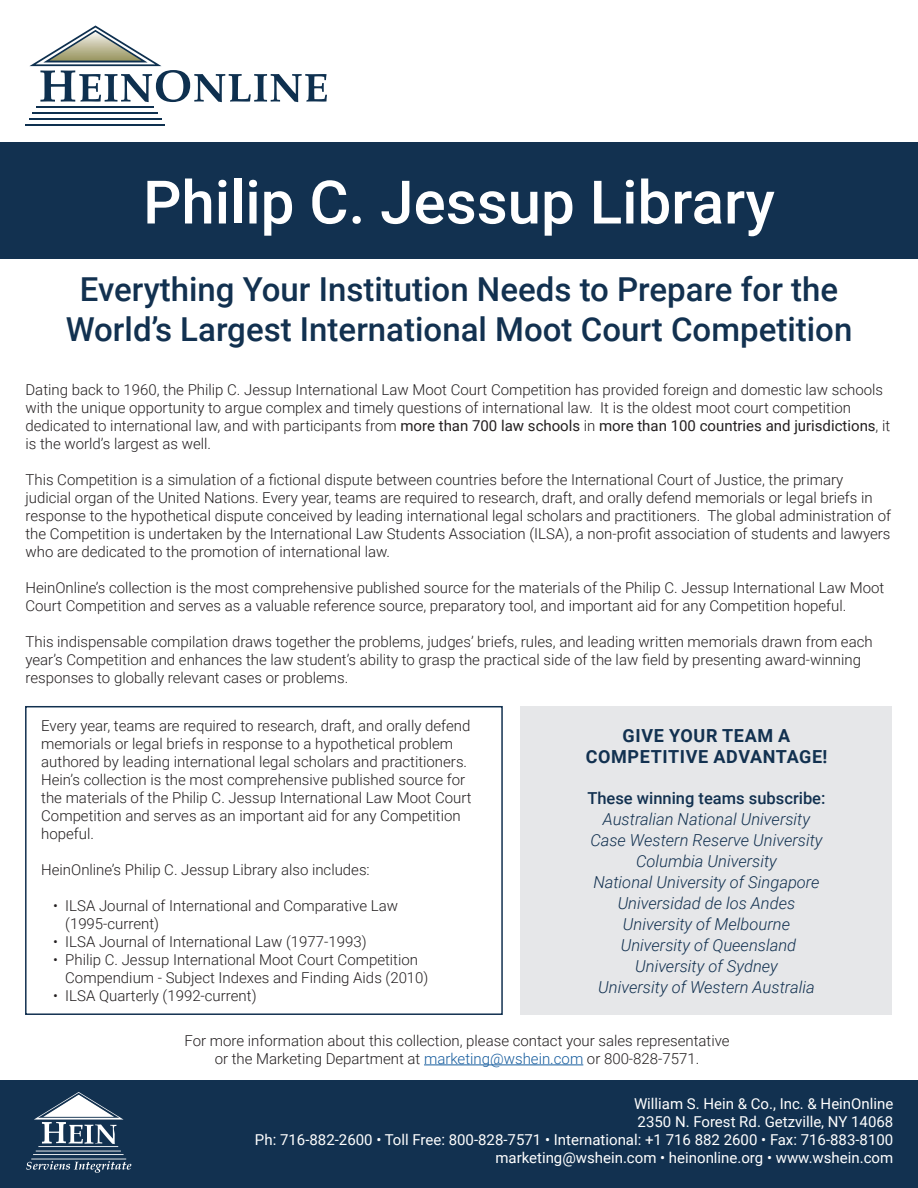
<style>
.page{position:relative;width:918px;height:1188px;background:#fff}
.page>*{position:absolute;margin:0;border:0;box-sizing:border-box;transform-origin:0 0}
.t1{font:500 60px "Roboto";color:#fff}
.t2{font:500 33px/39.6px "Roboto";color:#123150;text-align:center}
.t3{font:700 18px/21px "Roboto";letter-spacing:.035em;color:#123150;text-align:center}
.t4{font:italic 300 16.5px/21px "Roboto";color:#123150;text-align:center}
.t5{font:500 16.5px "Roboto";color:#123150}
.t6{font:300 15px/18px "Roboto";color:#231f20}
.t7{font:15px/18px "Roboto";color:#fff;text-align:right}
.s1{font-weight:400}
.s2{color:#175d9e}
</style>
<div class="page">
<hr style="left:37px;top:106px;width:117px;height:1px;background:#0e304f">
<hr style="left:33px;top:112px;width:125px;height:1px;background:#0e304f">
<hr style="left:29px;top:118px;width:133px;height:2px;background:#0e304f">
<hr style="left:26px;top:124px;width:139px;height:2px;background:#0e304f">
<svg style="left:29px;top:26px;width:298px;height:76px"></svg>
<div style="left:0;top:143px;width:918px;height:116px;background:#123150"></div>
<div style="left:520px;top:706px;width:372px;height:309px;background:#e6e7e9"></div>
<div style="left:0;top:1080px;width:918px;height:108px;background:#123150"></div>
<div style="left:25px;top:706px;width:478px;height:309px;border:2px solid #123150"></div>
<hr style="left:424px;top:1065px;width:159px;height:1px;background:#175d9e">
<svg style="left:26px;top:1092px;width:105px;height:81px"></svg>
<h1 class="t1" style="left:143px;top:160px;width:633px">Philip C. Jessup Library</h1>
<h2 class="t2" style="left:66px;top:268px;width:788px">Everything Your Institution Needs to Prepare for the<br>World’s Largest International Moot Court Competition</h2>
<p class="t6" style="left:25px;top:380px;width:866px">Dating back to 1960, the Philip C. Jessup International Law Moot Court Competition has provided foreign and domestic law schools with the unique opportunity to argue complex and timely questions of international law. It is the oldest moot court competition dedicated to international law, and with participants from <span class="s1">more than 700 law schools</span> in <span class="s1">more than 100 countries and jurisdictions</span>, it is the world’s largest as well.</p>
<p class="t6" style="left:25px;top:470px;width:867px">This Competition is a simulation of a fictional dispute between countries before the International Court of Justice, the primary judicial organ of the United Nations. Every year, teams are required to research, draft, and orally defend memorials or legal briefs in response to the hypothetical dispute conceived by leading international legal scholars and practitioners. The global administration of the Competition is undertaken by the International Law Students Association (ILSA), a non-profit association of students and lawyers who are dedicated to the promotion of international law.</p>
<p class="t6" style="left:25px;top:578px;width:860px">HeinOnline’s collection is the most comprehensive published source for the materials of the Philip C. Jessup International Law Moot<br>Court Competition and serves as a valuable reference source, preparatory tool, and important aid for any Competition hopeful.</p>
<p class="t6" style="left:25px;top:632px;width:849px">This indispensable compilation draws together the problems, judges’ briefs, rules, and leading written memorials drawn from each year’s Competition and enhances the law student’s ability to grasp the practical side of the law field by presenting award-winning responses to globally relevant cases or problems.</p>
<p class="t6" style="left:41px;top:717px;width:432px">Every year, teams are required to research, draft, and orally defend memorials or legal briefs in response to a hypothetical problem authored by leading international legal scholars and practitioners.<br>Hein’s collection is the most comprehensive published source for the materials of the Philip C. Jessup International Law Moot Court Competition and serves as an important aid for any Competition hopeful.</p>
<p class="t6" style="left:41px;top:861px;width:330px">HeinOnline’s Philip C. Jessup Library also includes:</p>
<p class="t6" style="left:65px;top:897px;width:334px;text-indent:-12px">• ILSA Journal of International and Comparative Law (1995-current)</p>
<p class="t6" style="left:53px;top:933px;width:315px">• ILSA Journal of International Law (1977-1993)</p>
<p class="t6" style="left:65px;top:951px;width:365px;text-indent:-12px">• Philip C. Jessup International Moot Court Competition<br>Compendium - Subject Indexes and Finding Aids (2010)</p>
<p class="t6" style="left:53px;top:987px;width:205px">• ILSA Quarterly (1992-current)</p>
<p class="t3" style="left:586px;top:724px;width:243px">GIVE YOUR TEAM A<br>COMPETITIVE ADVANTAGE!</p>
<p class="t5" style="left:587px;top:787px;width:240px">These winning teams subscribe:</p>
<p class="t4" style="left:590px;top:808px;width:234px">Australian National University<br>Case Western Reserve University<br>Columbia University<br>National University of Singapore<br>Universidad de los Andes<br>University of Melbourne<br>University of Queensland<br>University of Sydney<br>University of Western Australia</p>
<p class="t6" style="left:184px;top:1031px;width:547px;text-align:center">For more information about this collection, please contact your sales representative or the Marketing Department at <span class="s2">marketing@wshein.com</span> or 800-828-7571.</p>
<p class="t7" style="left:255px;top:1094px;width:640px">William S. Hein &amp; Co., Inc. &amp; HeinOnline<br>2350 N. Forest Rd. Getzville, NY 14068<br>Ph: 716-882-2600 • Toll Free: 800-828-7571 • International: +1 716 882 2600 • Fax: 716-883-8100 marketing@wshein.com • heinonline.org • www.wshein.com</p>
</div>
